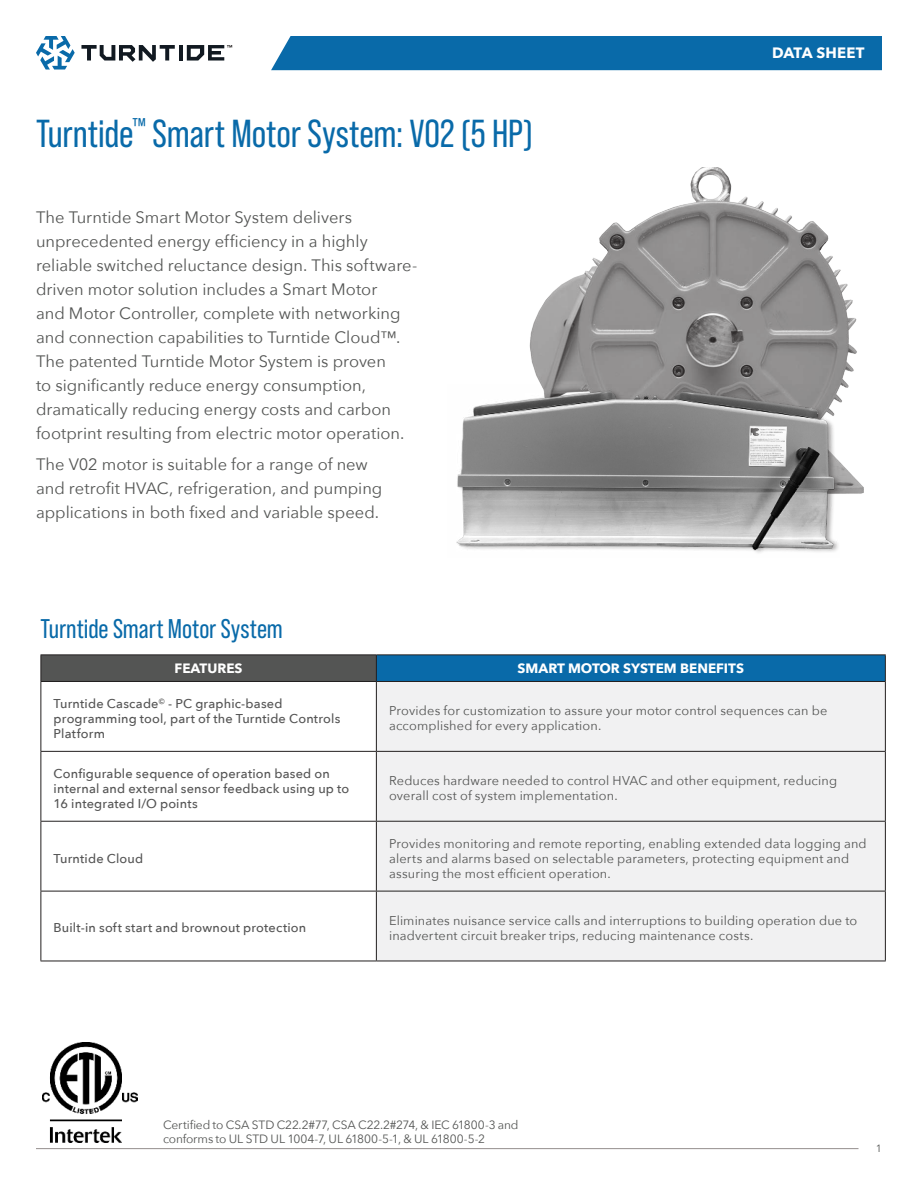
<style>
.page{position:relative;width:918px;height:1188px;background:#fff}
.page>*{position:absolute;margin:0;border:0;box-sizing:border-box;transform-origin:0 0}
.t1{font:39px "Bebas Neue Pro";color:#096aa9}
.t2{font:27px "Bebas Neue Pro";color:#096aa9}
.t3{font:16.5px/24px "Avenir Next";color:#545554}
.t4{font:700 15px "Avenir Next";letter-spacing:.01em;color:#fff}
.t5{font:700 13.5px "Avenir Next";color:#fff}
.t6{font:12.75px/15px "Avenir Next";letter-spacing:.01em;color:#545554}
.t7{font:500 12.75px/15px "Avenir Next";letter-spacing:.015em;color:#545454}
.t8{font:12px/13.5px "Avenir Next";letter-spacing:-.01em;color:#545554}
.t9{font:10.5px "Avenir Next";color:#545554}
</style>
<div class="page">
<hr style="left:36px;top:1148px;width:823px;height:1px;background:#948f8e">
<div style="left:271px;top:36px;width:611px;height:34px;background:#096aa9"></div>
<div style="left:41px;top:655px;width:335px;height:26px;background:#545554"></div>
<div style="left:376px;top:655px;width:509px;height:26px;background:#096aa9"></div>
<div style="left:377px;top:682px;width:508px;height:279px;background:#f1f1f2"></div>
<hr style="left:41px;top:654px;width:335px;height:1px;background:#221f1f">
<svg style="left:41px;top:655px;width:1px;height:26px"></svg>
<hr style="left:376px;top:654px;width:510px;height:1px;background:#221f1f">
<svg style="left:376px;top:655px;width:1px;height:26px"></svg>
<svg style="left:885px;top:655px;width:1px;height:26px"></svg>
<hr style="left:41px;top:681px;width:335px;height:1px;background:#221f1f">
<hr style="left:41px;top:682px;width:1px;height:69px;background:#221f1f">
<hr style="left:376px;top:681px;width:510px;height:1px;background:#221f1f">
<hr style="left:376px;top:682px;width:1px;height:69px;background:#221f1f">
<hr style="left:885px;top:682px;width:1px;height:69px;background:#221f1f">
<hr style="left:41px;top:751px;width:335px;height:1px;background:#221f1f">
<hr style="left:41px;top:752px;width:1px;height:69px;background:#221f1f">
<hr style="left:376px;top:751px;width:510px;height:1px;background:#221f1f">
<hr style="left:376px;top:752px;width:1px;height:69px;background:#221f1f">
<hr style="left:885px;top:752px;width:1px;height:69px;background:#221f1f">
<hr style="left:41px;top:821px;width:335px;height:1px;background:#221f1f">
<hr style="left:41px;top:822px;width:1px;height:69px;background:#221f1f">
<hr style="left:376px;top:821px;width:510px;height:1px;background:#221f1f">
<hr style="left:376px;top:822px;width:1px;height:69px;background:#221f1f">
<hr style="left:885px;top:822px;width:1px;height:69px;background:#221f1f">
<hr style="left:41px;top:891px;width:335px;height:1px;background:#221f1f">
<hr style="left:41px;top:891px;width:1px;height:70px;background:#221f1f">
<hr style="left:376px;top:891px;width:510px;height:1px;background:#221f1f">
<hr style="left:376px;top:891px;width:1px;height:70px;background:#221f1f">
<hr style="left:885px;top:891px;width:1px;height:70px;background:#221f1f">
<hr style="left:41px;top:961px;width:335px;height:1px;background:#221f1f">
<hr style="left:376px;top:961px;width:510px;height:1px;background:#221f1f">
<img style="left:43px;top:1043px;width:95px;height:100px">
<img style="left:529px;top:167px;width:335px;height:327px">
<svg style="left:36px;top:36px;width:39px;height:34px"></svg>
<hr style="left:179px;top:45px;width:4px;height:16px;background:#111921">
<svg style="left:81px;top:45px;width:94px;height:17px"></svg>
<svg style="left:187px;top:45px;width:45px;height:16px"></svg>
<img style="left:456px;top:385px;width:384px;height:168px">
<h1 class="t1" style="left:36px;top:119px;width:499px">Turntide<sup>™</sup> Smart Motor System: V02 (5 HP)</h1>
<p class="t3" style="left:36px;top:207px;width:383px">The Turntide Smart Motor System delivers unprecedented energy efficiency in a highly reliable switched reluctance design. This software&shy;driven motor solution includes a Smart Motor<br>and Motor Controller, complete with networking and connection capabilities to Turntide Cloud™.<br>The patented Turntide Motor System is proven<br>to significantly reduce energy consumption, dramatically reducing energy costs and carbon footprint resulting from electric motor operation.</p>
<p class="t3" style="left:36px;top:453px;width:348px">The V02 motor is suitable for a range of new and retrofit HVAC, refrigeration, and pumping applications in both fixed and variable speed.</p>
<h2 class="t2" style="left:40px;top:619px;width:244px">Turntide Smart Motor System</h2>
<p class="t4" style="left:772px;top:44px;width:94px">DATA SHEET</p>
<p class="t5" style="left:175px;top:660px;width:69px">FEATURES</p>
<p class="t5" style="left:518px;top:660px;width:228px">SMART MOTOR SYSTEM BENEFITS</p>
<p class="t7" style="left:54px;top:697px;width:288px">Turntide Cascade<sup>©</sup> - PC graphic-based programming tool, part of the Turntide Controls<br>Platform</p>
<p class="t6" style="left:389px;top:704px;width:440px">Provides for customization to assure your motor control sequences can be accomplished for every application.</p>
<p class="t7" style="left:54px;top:765px;width:297px">Configurable sequence of operation based on internal and external sensor feedback using up to<br>16 integrated I/O points</p>
<p class="t6" style="left:389px;top:773px;width:450px">Reduces hardware needed to control HVAC and other equipment, reducing overall cost of system implementation.</p>
<p class="t7" style="left:54px;top:852px;width:91px">Turntide Cloud</p>
<p class="t6" style="left:389px;top:835px;width:479px">Provides monitoring and remote reporting, enabling extended data logging and alerts and alarms based on selectable parameters, protecting equipment and assuring the most efficient operation.</p>
<p class="t7" style="left:54px;top:922px;width:254px">Built-in soft start and brownout protection</p>
<p class="t6" style="left:389px;top:914px;width:470px">Eliminates nuisance service calls and interruptions to building operation due to inadvertent circuit breaker trips, reducing maintenance costs.</p>
<p class="t8" style="left:163px;top:1118px;width:357px">Certified to CSA STD C22.2#77, CSA C22.2#274, &amp; IEC 61800-3 and conforms to UL STD UL 1004-7, UL 61800-5-1, &amp; UL 61800-5-2</p>
<p class="t9" style="left:876px;top:1144px;width:8px">1</p>
</div>
